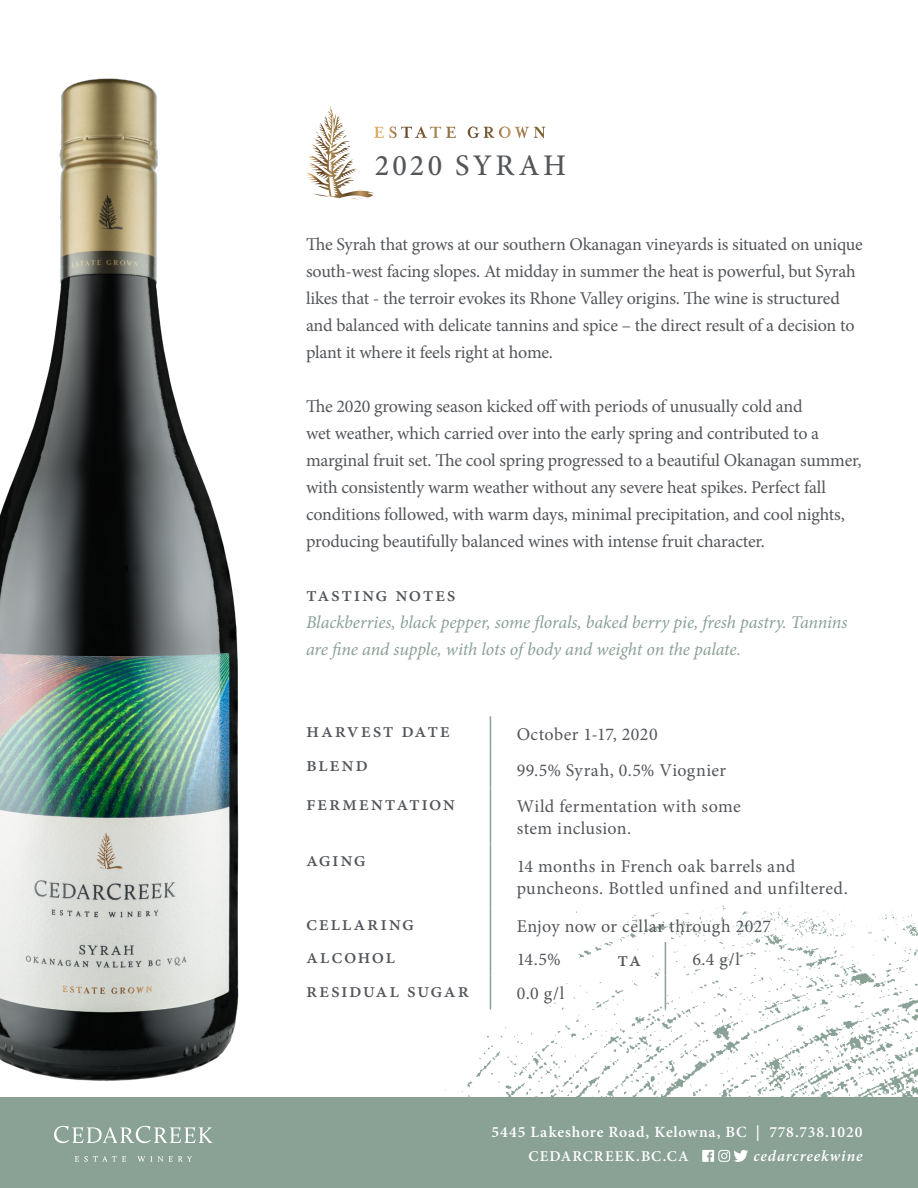
<style>
.page{position:relative;width:918px;height:1188px;background:#fff}
.page>*{position:absolute;margin:0;border:0;box-sizing:border-box;transform-origin:0 0}
.wine_header{font:500 30px "Minion Pro";letter-spacing:.11em;color:#53565a}
.wine_header-2{font:500 21px "Minion Pro";letter-spacing:.07em;color:#53565a}
.main_header{font:500 21px "Minion Pro";letter-spacing:.07em;color:#53565a}
.main_header-2{font:18px/27px "Minion Pro";letter-spacing:-.01em;color:#53565a}
.wine_header-3{font:18px/22.5px "Minion Pro";letter-spacing:.02em;color:#53565a}
.main_header-3{font:italic 18px/27px "Minion Pro";letter-spacing:-.005em;color:#8aa196}
.t1{font:600 15.6px "Minion Pro";letter-spacing:.05em;color:#fff}
.t2{font:italic 600 15.6px "Minion Pro";letter-spacing:.06em;color:#fff}
.t3{font:600 15px "Minion Pro";letter-spacing:.07em;color:#fff}
</style>
<div class="page">
<div style="left:0;top:1097px;width:918px;height:91px;background:#8aa196"></div>
<svg style="left:702px;top:1150px;width:46px;height:12px"></svg>
<svg style="left:75px;top:1156px;width:51px;height:6px"></svg>
<svg style="left:137px;top:1156px;width:26px;height:6px"></svg>
<svg style="left:169px;top:1156px;width:23px;height:6px"></svg>
<svg style="left:54px;top:1126px;width:159px;height:17px"></svg>
<img style="left:462px;top:905px;width:456px;height:192px">
<svg style="left:389px;top:126px;width:157px;height:12px"></svg>
<svg style="left:319px;top:106px;width:18px;height:42px"></svg>
<img style="left:0;top:78px;width:239px;height:1003px">
<hr style="left:490px;top:716px;width:1px;height:34px;background:#8aa196">
<hr style="left:490px;top:750px;width:1px;height:38px;background:#8aa196">
<hr style="left:490px;top:788px;width:1px;height:57px;background:#8aa196">
<hr style="left:490px;top:845px;width:1px;height:63px;background:#8aa196">
<hr style="left:490px;top:908px;width:1px;height:34px;background:#8aa196">
<hr style="left:490px;top:942px;width:1px;height:34px;background:#8aa196">
<hr style="left:490px;top:976px;width:1px;height:34px;background:#8aa196">
<hr style="left:665px;top:942px;width:1px;height:34px;background:#8aa196">
<hr style="left:665px;top:976px;width:1px;height:34px;background:#8aa196">
<p class="wine_header" style="left:375px;top:145px;width:193px">2020 SYRAH</p>
<p class="main_header-2" style="left:306px;top:231px;width:558px">The Syrah that grows at our southern Okanagan vineyards is situated on unique south-west facing slopes. At midday in summer the heat is powerful, but Syrah likes that - the terroir evokes its Rhone Valley origins. The wine is structured and balanced with delicate tannins and spice – the direct result of a decision to plant it where it feels right at home.</p>
<p class="main_header-2" style="left:306px;top:393px;width:557px">The 2020 growing season kicked off with periods of unusually cold and<br>wet weather, which carried over into the early spring and contributed to a marginal fruit set. The cool spring progressed to a beautiful Okanagan summer, with consistently warm weather without any severe heat spikes. Perfect fall conditions followed, with warm days, minimal precipitation, and cool nights, producing beautifully balanced wines with intense fruit character.</p>
<p class="main_header" style="left:306px;top:580px;width:151px">tasting notes</p>
<p class="main_header-3" style="left:306px;top:609px;width:543px">Blackberries, black pepper, some florals, baked berry pie, fresh pastry. Tannins are fine and supple, with lots of body and weight on the palate.</p>
<p class="wine_header-2" style="left:306px;top:717px;width:145px">harvest date</p>
<p class="wine_header-3" style="left:517px;top:723px;width:143px">October 1-17, 2020</p>
<p class="wine_header-2" style="left:306px;top:750px;width:63px">blend</p>
<p class="wine_header-3" style="left:517px;top:759px;width:211px">99.5% Syrah, 0.5% Viognier</p>
<p class="wine_header-2" style="left:306px;top:789px;width:150px">fermentation</p>
<p class="wine_header-3" style="left:517px;top:795px;width:225px">Wild fermentation with some</p>
<p class="wine_header-3" style="left:517px;top:817px;width:116px">stem inclusion.</p>
<p class="wine_header-2" style="left:306px;top:845px;width:61px">aging</p>
<p class="wine_header-3" style="left:517px;top:855px;width:333px">14 months in French oak barrels and puncheons. Bottled unfined and unfiltered.</p>
<p class="wine_header-2" style="left:306px;top:909px;width:110px">cellaring</p>
<p class="wine_header-3" style="left:517px;top:915px;width:256px">Enjoy now or cellar through 2027</p>
<p class="wine_header-2" style="left:306px;top:942px;width:91px">alcohol</p>
<p class="wine_header-3" style="left:517px;top:949px;width:46px">14.5%</p>
<p class="wine_header-2" style="left:617px;top:945px;width:25px">ta</p>
<p class="wine_header-3" style="left:692px;top:949px;width:49px">6.4 g/l</p>
<p class="wine_header-2" style="left:306px;top:976px;width:164px">residual sugar</p>
<p class="wine_header-3" style="left:517px;top:982px;width:49px">0.0 g/l</p>
<p class="t1" style="left:491px;top:1121px;width:373px">5445 Lakeshore Road, Kelowna, BC | 778.738.1020</p>
<p class="t3" style="left:529px;top:1146px;width:162px">CEDARCREEK.BC.CA</p>
<p class="t2" style="left:753px;top:1145px;width:111px">cedarcreekwine</p>
</div>
